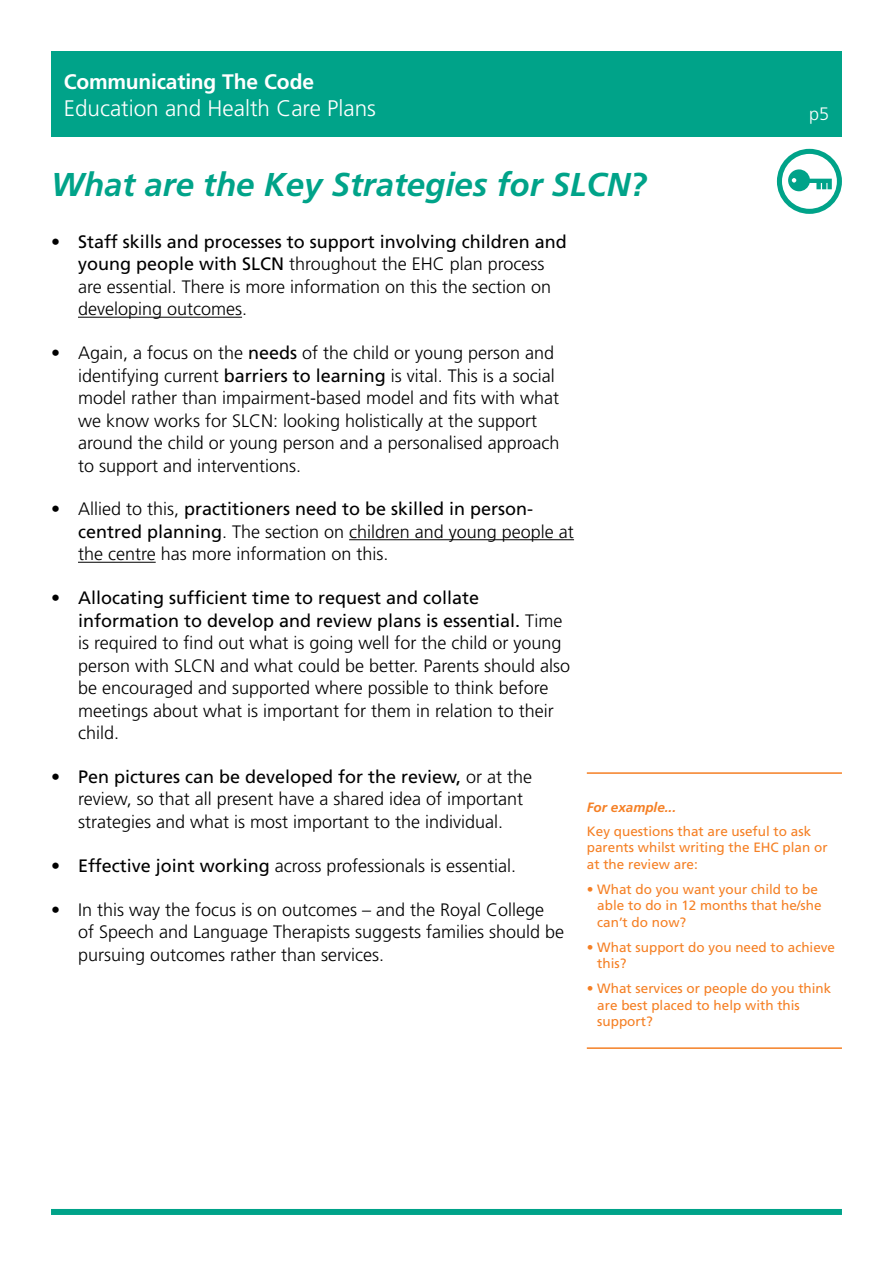
<style>
.page{position:relative;width:893px;height:1263px;background:#fff}
.page>*{position:absolute;margin:0;border:0;box-sizing:border-box;transform-origin:0 0}
.t1{font:italic 700 33px "Frutiger";color:#00a389}
.t2{font:300 22.5px "Frutiger";color:#fff}
.t3{font:700 21px "Frutiger";letter-spacing:-.01em;color:#fff}
.t4{font:300 18px/22.5px "Frutiger";color:#000}
.t5{font:300 18px "Frutiger";color:#fff}
.t6{font:13.5px/16.5px "Frutiger";color:#f58025}
.t7{font:italic 700 13.5px "Frutiger";color:#f58025}
.s1{font-weight:400}
</style>
<div class="page">
<div style="left:51px;top:1209px;width:791px;height:6px;background:#00a389"></div>
<div style="left:51px;top:51px;width:791px;height:85px;background:#00a389"></div>
<hr style="left:78px;top:317px;width:164px;height:1px;background:#000">
<hr style="left:349px;top:539px;width:225px;height:1px;background:#000">
<hr style="left:78px;top:562px;width:78px;height:1px;background:#000">
<div style="left:777px;top:149px;width:65px;height:65px;border:5px solid #00a389;border-radius:50%"></div>
<svg style="left:788px;top:169px;width:44px;height:22px"></svg>
<hr style="left:587px;top:772px;width:255px;height:2px;background:#f58025">
<hr style="left:587px;top:1047px;width:255px;height:2px;background:#f58025">
<p class="t3" style="left:64px;top:69px;width:252px">Communicating The Code</p>
<p class="t2" style="left:64px;top:95px;width:314px">Education and Health Care Plans</p>
<p class="t5" style="left:809px;top:104px;width:22px">p5</p>
<h1 class="t1" style="left:51px;top:165px;width:598px">What are the Key Strategies for SLCN?</h1>
<p class="t4" style="left:78px;top:230px;width:490px;text-indent:-27px">• <span class="s1">Staff skills and processes to support involving children and young people with SLCN</span> throughout the EHC plan process are essential. There is more information on this the section on developing outcomes.</p>
<p class="t4" style="left:78px;top:342px;width:483px;text-indent:-27px">• Again, a focus on the <span class="s1">needs</span> of the child or young person and identifying current <span class="s1">barriers to learning</span> is vital. This is a social model rather than impairment-based model and fits with what we know works for SLCN: looking holistically at the support around the child or young person and a personalised approach to support and interventions.</p>
<p class="t4" style="left:78px;top:498px;width:497px;text-indent:-27px">• Allied to this, <span class="s1">practitioners need to be skilled in person&shy;centred planning</span>. The section on children and young people at the centre has more information on this.</p>
<p class="t4" style="left:78px;top:587px;width:494px;text-indent:-27px">• <span class="s1">Allocating sufficient time to request and collate information to develop and review plans is essential.</span> Time is required to find out what is going well for the child or young person with SLCN and what could be better. Parents should also be encouraged and supported where possible to think before meetings about what is important for them in relation to their child.</p>
<p class="t4" style="left:78px;top:765px;width:456px;text-indent:-27px">• <span class="s1">Pen pictures can be developed for the review,</span> or at the review, so that all present have a shared idea of important strategies and what is most important to the individual.</p>
<p class="t4" style="left:51px;top:854px;width:467px">• <span class="s1">Effective joint working</span> across professionals is essential.</p>
<p class="t4" style="left:78px;top:898px;width:488px;text-indent:-27px">• In this way the focus is on outcomes – and the Royal College of Speech and Language Therapists suggests families should be pursuing outcomes rather than services.</p>
<p class="t7" style="left:587px;top:799px;width:91px">For example...</p>
<p class="t6" style="left:587px;top:822px;width:242px">Key questions that are useful to ask parents whilst writing the EHC plan or at the review are:</p>
<p class="t6" style="left:597px;top:880px;width:226px;text-indent:-11px">• What do you want your child to be able to do in 12 months that he/she can’t do now?</p>
<p class="t6" style="left:597px;top:938px;width:239px;text-indent:-11px">• What support do you need to achieve this?</p>
<p class="t6" style="left:597px;top:980px;width:236px;text-indent:-11px">• What services or people do you think are best placed to help with this support?</p>
</div>
